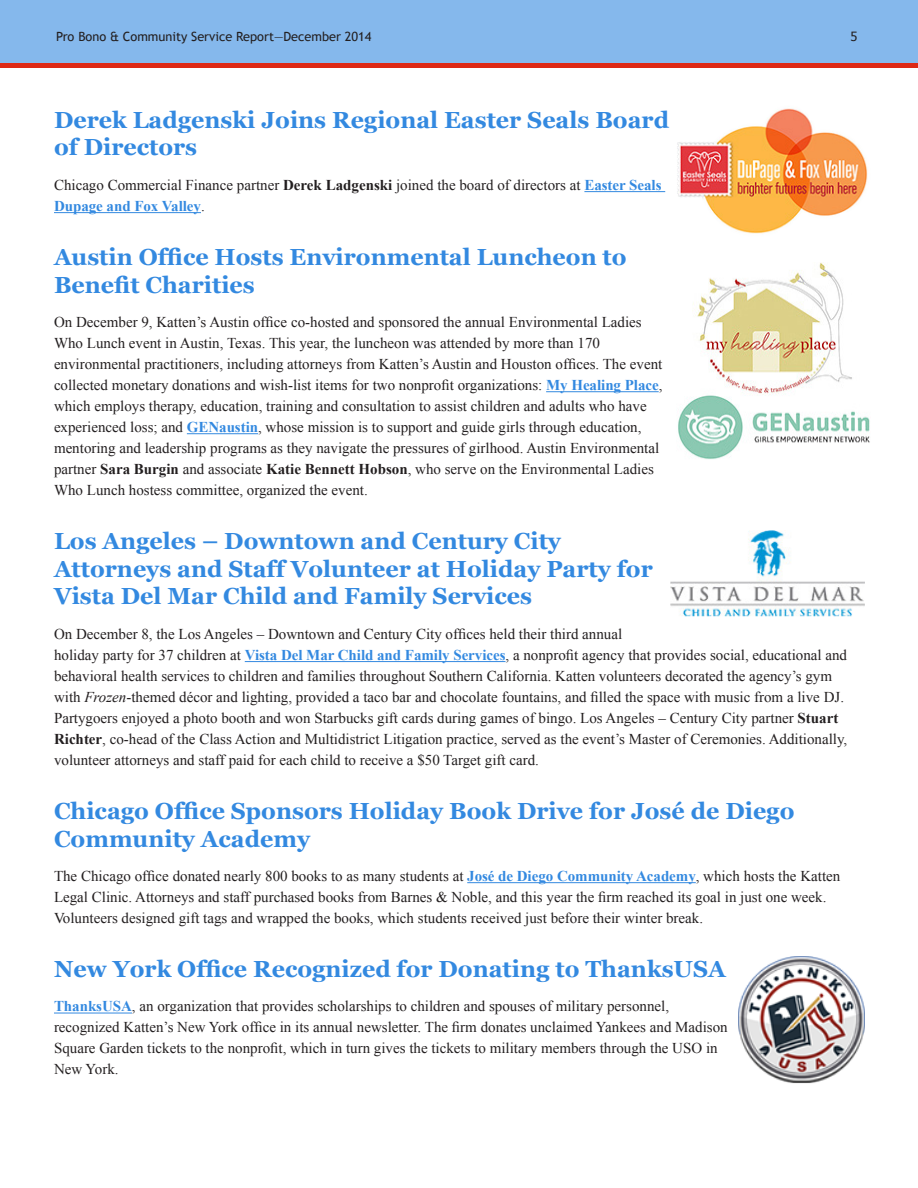
<style>
.page{position:relative;width:918px;height:1188px;background:#fff}
.page>*{position:absolute;margin:0;border:0;box-sizing:border-box;transform-origin:0 0}
.Title_-_Purple{font:700 23.25px/27.8px "Georgia";color:#3389e0}
.t1{font:15px/21px "Times New Roman";color:#231f20}
.t2{font:12.75px "Trebuchet MS";color:#231f20}
.t3{font:12.75px "Tahoma";color:#231f20}
.s1{font-weight:700}
.s2{font-weight:700;color:#3389e0}
.s3{font-style:italic}
</style>
<div class="page">
<hr style="left:584px;top:191px;width:81px;height:1px;background:#3389e0">
<hr style="left:54px;top:212px;width:147px;height:1px;background:#3389e0">
<hr style="left:546px;top:391px;width:113px;height:1px;background:#3389e0">
<hr style="left:187px;top:433px;width:71px;height:1px;background:#3389e0">
<hr style="left:245px;top:661px;width:261px;height:1px;background:#3389e0">
<hr style="left:467px;top:882px;width:229px;height:1px;background:#3389e0">
<hr style="left:54px;top:1013px;width:78px;height:1px;background:#3389e0">
<div style="left:0;top:0;width:918px;height:65px;background:#85b8ec"></div>
<div style="left:0;top:63px;width:918px;height:5px;background:#dd2815"></div>
<img style="left:677px;top:108px;width:191px;height:126px">
<img style="left:678px;top:262px;width:192px;height:197px">
<img style="left:670px;top:530px;width:194px;height:87px">
<img style="left:738px;top:957px;width:126px;height:127px">
<p class="t2" style="left:56px;top:29px;width:317px">Pro Bono &amp; Community Service Report—December 2014</p>
<p class="t3" style="left:851px;top:28px;width:8px">5</p>
<p class="Title_-_Purple" style="left:54px;top:106px;width:617px">Derek Ladgenski Joins Regional Easter Seals Board of Directors</p>
<p class="t1" style="left:54px;top:174px;width:609px">Chicago Commercial Finance partner <span class="s1">Derek Ladgenski</span> joined the board of directors at <span class="s2">Easter Seals<br>Dupage and Fox Valley</span>.</p>
<p class="Title_-_Purple" style="left:54px;top:243px;width:574px">Austin Office Hosts Environmental Luncheon to<br>Benefit Charities</p>
<p class="t1" style="left:54px;top:311px;width:610px">On December 9, Katten’s Austin office co-hosted and sponsored the annual Environmental Ladies Who Lunch event in Austin, Texas. This year, the luncheon was attended by more than 170 environmental practitioners, including attorneys from Katten’s Austin and Houston offices. The event collected monetary donations and wish-list items for two nonprofit organizations: <span class="s2">My Healing Place</span>, which employs therapy, education, training and consultation to assist children and adults who have experienced loss; and <span class="s2">GENaustin</span>, whose mission is to support and guide girls through education, mentoring and leadership programs as they navigate the pressures of girlhood. Austin Environmental partner <span class="s1">Sara Burgin</span> and associate <span class="s1">Katie Bennett Hobson</span>, who serve on the Environmental Ladies Who Lunch hostess committee, organized the event.</p>
<p class="Title_-_Purple" style="left:54px;top:527px;width:600px">Los Angeles – Downtown and Century City<br>Attorneys and Staff Volunteer at Holiday Party for<br>Vista Del Mar Child and Family Services</p>
<p class="t1" style="left:54px;top:623px;width:795px">On December 8, the Los Angeles – Downtown and Century City offices held their third annual<br>holiday party for 37 children at <span class="s2">Vista Del Mar Child and Family Services</span>, a nonprofit agency that provides social, educational and behavioral health services to children and families throughout Southern California. Katten volunteers decorated the agency’s gym with <span class="s3">Frozen</span>-themed décor and lighting, provided a taco bar and chocolate fountains, and filled the space with music from a live DJ.<br>Partygoers enjoyed a photo booth and won Starbucks gift cards during games of bingo. Los Angeles – Century City partner <span class="s1">Stuart Richter</span>, co-head of the Class Action and Multidistrict Litigation practice, served as the event’s Master of Ceremonies. Additionally, volunteer attorneys and staff paid for each child to receive a $50 Target gift card.</p>
<p class="Title_-_Purple" style="left:54px;top:797px;width:742px">Chicago Office Sponsors Holiday Book Drive for José de Diego<br>Community Academy</p>
<p class="t1" style="left:54px;top:865px;width:788px">The Chicago office donated nearly 800 books to as many students at <span class="s2">José de Diego Community Academy</span>, which hosts the Katten<br>Legal Clinic. Attorneys and staff purchased books from Barnes &amp; Noble, and this year the firm reached its goal in just one week.<br>Volunteers designed gift tags and wrapped the books, which students received just before their winter break.</p>
<p class="Title_-_Purple" style="left:54px;top:955px;width:673px">New York Office Recognized for Donating to ThanksUSA</p>
<p class="t1" style="left:54px;top:996px;width:675px"><span class="s2">ThanksUSA</span>, an organization that provides scholarships to children and spouses of military personnel, recognized Katten’s New York office in its annual newsletter. The firm donates unclaimed Yankees and Madison Square Garden tickets to the nonprofit, which in turn gives the tickets to military members through the USO in New York.</p>
</div>
